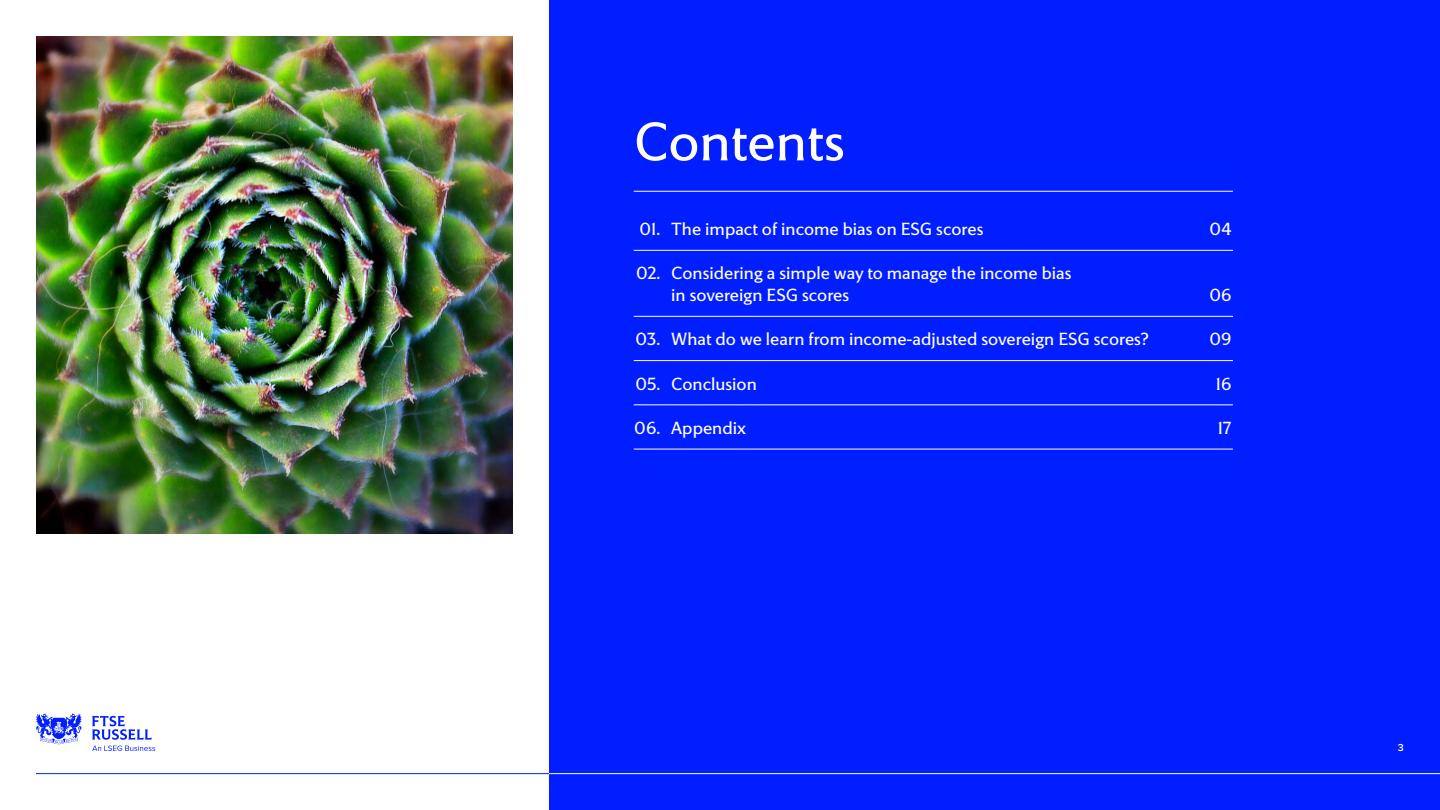
<style>
.page{position:relative;width:1440px;height:810px;background:#fff}
.page>*{position:absolute;margin:0;border:0;box-sizing:border-box;transform-origin:0 0}
.t1{font:55.5px "LSEG Motto";color:#fff}
.t2{font:18px/21.8px "LSEG Motto";color:#fff}
.t3{font:600 10.5px "Proxima Nova";color:#fff}
</style>
<div class="page">
<div style="left:549px;top:0;width:891px;height:810px;background:#001eff"></div>
<hr style="left:36px;top:773px;width:513px;height:1px;background:#071df5">
<hr style="left:549px;top:773px;width:891px;height:1px;background:#fff">
<hr style="left:634px;top:250px;width:599px;height:1px;background:#fff">
<hr style="left:634px;top:316px;width:599px;height:1px;background:#fff">
<hr style="left:634px;top:360px;width:599px;height:1px;background:#fff">
<hr style="left:634px;top:405px;width:599px;height:1px;background:#fff">
<hr style="left:634px;top:449px;width:599px;height:1px;background:#fff">
<hr style="left:634px;top:191px;width:599px;height:1px;background:#fff">
<svg style="left:36px;top:713px;width:119px;height:38px"></svg>
<img style="left:36px;top:36px;width:477px;height:497px">
<h1 class="t1" style="left:634px;top:108px;width:213px">Contents</h1>
<p class="t2" style="left:640px;top:218px;width:345px">01. The impact of income bias on ESG scores</p>
<p class="t2" style="left:1210px;top:218px;width:23px">04</p>
<p class="t2" style="left:671px;top:262px;width:402px;text-indent:-35px">02. Considering a simple way to manage the income bias in sovereign ESG scores</p>
<p class="t2" style="left:1209px;top:284px;width:24px">06</p>
<p class="t2" style="left:635px;top:328px;width:515px">03. What do we learn from income-adjusted sovereign ESG scores?</p>
<p class="t2" style="left:1209px;top:328px;width:24px">09</p>
<p class="t2" style="left:635px;top:373px;width:123px">05. Conclusion</p>
<p class="t2" style="left:1216px;top:373px;width:17px">16</p>
<p class="t2" style="left:634px;top:417px;width:113px">06. Appendix</p>
<p class="t2" style="left:1218px;top:417px;width:15px">17</p>
<p class="t3" style="left:1398px;top:740px;width:8px">3</p>
</div>
